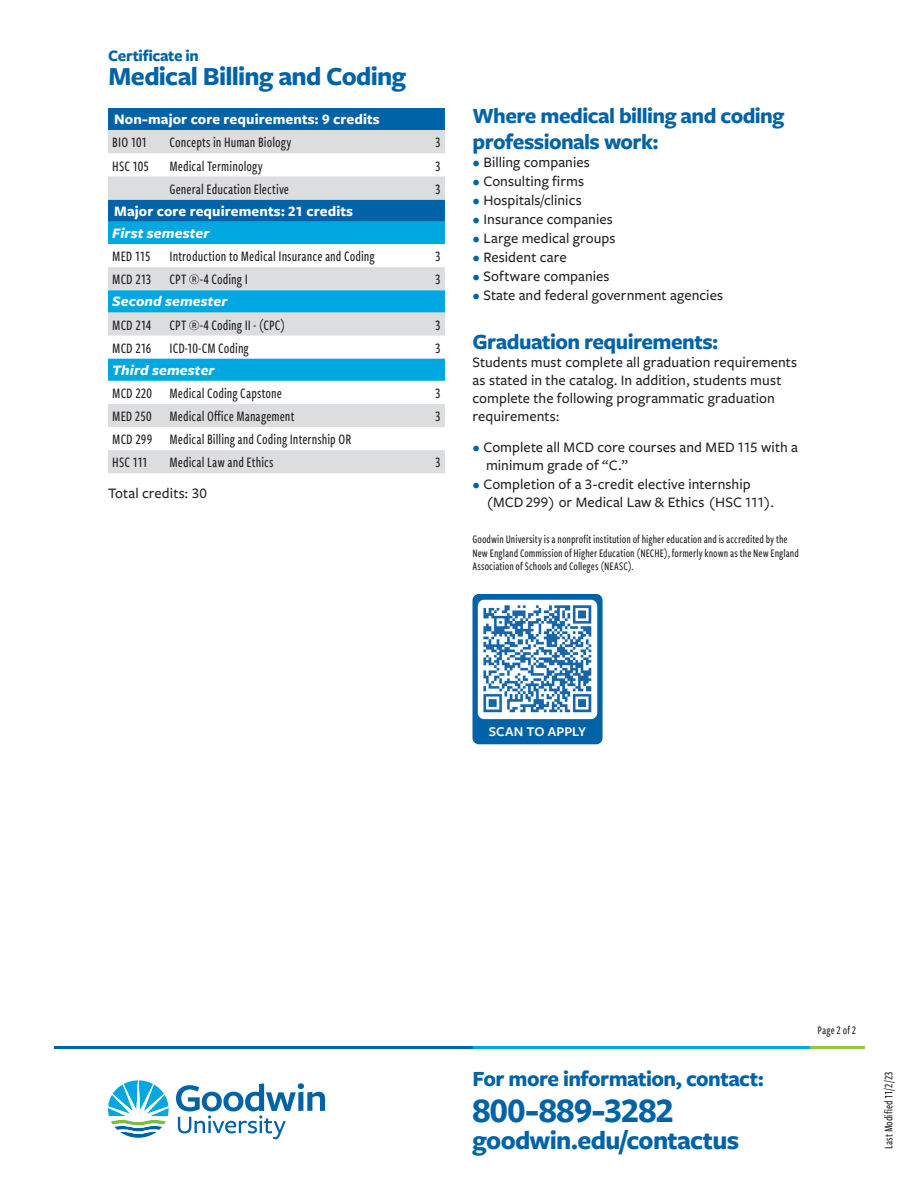
<style>
.page{position:relative;width:918px;height:1188px;background:#fff}
.page>*{position:absolute;margin:0;border:0;box-sizing:border-box;transform-origin:0 0}
.t1{font:700 36px "Freight Sans Pro";letter-spacing:-.015em;color:#0163a7}
.t2{font:700 27px "Freight Sans Pro";letter-spacing:-.025em;color:#0163a7}
.t3{font:700 22.5px/25.5px "Freight Sans Pro";letter-spacing:-.025em;color:#0163a7}
.t4{font:700 16.5px "Freight Sans Pro";letter-spacing:-.02em;color:#0163a7}
.t5{font:500 15px/18px "Freight Sans Pro";letter-spacing:.005em;color:#231f20}
.t6{font:500 15px/23.1px "Freight Sans Cmp Pro";letter-spacing:.005em;color:#231f20}
.t7{font:700 15px "Freight Sans Pro";letter-spacing:.005em;color:#fff}
.t8{font:italic 700 15px "Freight Sans Pro";letter-spacing:.01em;color:#fff}
.t9{font:600 13.95px "Freight Sans Pro";letter-spacing:.005em;color:#fff}
.t10{font:500 12px/13.5px "Freight Sans Cmp Pro";letter-spacing:.005em;color:#231f20}
.s1{color:#0163a7}
</style>
<div class="page">
<hr style="left:472px;top:1046px;width:338px;height:3px;background:#00a7e0">
<hr style="left:54px;top:1046px;width:418px;height:3px;background:#0163a7">
<hr style="left:810px;top:1046px;width:55px;height:3px;background:#93c83d">
<svg style="left:176px;top:1083px;width:149px;height:56px"></svg>
<svg style="left:108px;top:1080px;width:61px;height:58px"></svg>
<div style="left:108px;top:108px;width:337px;height:22px;background:#0163a7"></div>
<svg style="left:108px;top:130px;width:337px;height:343px;fill:#dcdddf"></svg>
<svg style="left:108px;top:222px;width:337px;height:159px"></svg>
<div style="left:473px;top:594px;width:130px;height:150px;background:#0163a7;border-radius:6px"></div>
<div style="left:478px;top:600px;width:119px;height:119px;background:#fff;border-radius:6px"></div>
<img style="left:483px;top:605px;width:109px;height:108px">
<p class="t4" style="left:108px;top:44px;width:92px">Certificate in</p>
<h2 class="t2" style="left:109px;top:57px;width:299px">Medical Billing and Coding</h2>
<p class="t7" style="left:114px;top:109px;width:267px">Non-major core requirements: 9 credits</p>
<p class="t6" style="left:112px;top:130px;width:36px">BIO 101</p>
<p class="t6" style="left:170px;top:130px;width:124px">Concepts in Human Biology</p>
<p class="t6" style="left:435px;top:130px;width:7px">3</p>
<p class="t6" style="left:112px;top:154px;width:38px">HSC 105</p>
<p class="t6" style="left:170px;top:154px;width:95px">Medical Terminology</p>
<p class="t6" style="left:435px;top:154px;width:7px">3</p>
<p class="t6" style="left:170px;top:177px;width:121px">General Education Elective</p>
<p class="t6" style="left:435px;top:177px;width:7px">3</p>
<p class="t7" style="left:114px;top:201px;width:241px">Major core requirements: 21 credits</p>
<p class="t8" style="left:112px;top:223px;width:99px">First semester</p>
<p class="t6" style="left:112px;top:244px;width:40px">MED 115</p>
<p class="t6" style="left:170px;top:244px;width:207px">Introduction to Medical Insurance and Coding</p>
<p class="t6" style="left:435px;top:244px;width:7px">3</p>
<p class="t6" style="left:112px;top:267px;width:137px">MCD 213 CPT ®-4 Coding I</p>
<p class="t6" style="left:435px;top:267px;width:7px">3</p>
<p class="t8" style="left:112px;top:291px;width:117px">Second semester</p>
<p class="t6" style="left:112px;top:313px;width:175px">MCD 214 CPT ®-4 Coding II - (CPC)</p>
<p class="t6" style="left:435px;top:313px;width:7px">3</p>
<p class="t6" style="left:112px;top:336px;width:138px">MCD 216 ICD-10-CM Coding</p>
<p class="t6" style="left:435px;top:336px;width:7px">3</p>
<p class="t8" style="left:112px;top:360px;width:104px">Third semester</p>
<p class="t6" style="left:112px;top:381px;width:171px">MCD 220 Medical Coding Capstone</p>
<p class="t6" style="left:435px;top:381px;width:7px">3</p>
<p class="t6" style="left:112px;top:404px;width:184px">MED 250 Medical Office Management</p>
<p class="t6" style="left:435px;top:404px;width:7px">3</p>
<p class="t6" style="left:112px;top:427px;width:240px">MCD 299 Medical Billing and Coding Internship OR<br>HSC 111</p>
<p class="t6" style="left:170px;top:450px;width:106px">Medical Law and Ethics</p>
<p class="t6" style="left:435px;top:450px;width:7px">3</p>
<p class="t5" style="left:108px;top:484px;width:100px">Total credits: 30</p>
<h3 class="t3" style="left:472px;top:102px;width:313px">Where medical billing and coding professionals work:</h3>
<p class="t5" style="left:472px;top:152px;width:119px"><span class="s1">•</span> Billing companies</p>
<p class="t5" style="left:472px;top:171px;width:113px"><span class="s1">•</span> Consulting firms</p>
<p class="t5" style="left:472px;top:191px;width:111px"><span class="s1">•</span> Hospitals/clinics</p>
<p class="t5" style="left:472px;top:210px;width:142px"><span class="s1">•</span> Insurance companies</p>
<p class="t5" style="left:472px;top:229px;width:145px"><span class="s1">•</span> Large medical groups</p>
<p class="t5" style="left:472px;top:248px;width:96px"><span class="s1">•</span> Resident care</p>
<p class="t5" style="left:472px;top:267px;width:139px"><span class="s1">•</span> Software companies</p>
<p class="t5" style="left:472px;top:286px;width:252px"><span class="s1">•</span> State and federal government agencies</p>
<h3 class="t3" style="left:472px;top:328px;width:247px">Graduation requirements:</h3>
<p class="t5" style="left:472px;top:352px;width:326px">Students must complete all graduation requirements as stated in the catalog. In addition, students must complete the following programmatic graduation requirements:</p>
<p class="t5" style="left:486px;top:438px;width:314px;text-indent:-14px"><span class="s1">•</span> Complete all MCD core courses and MED 115 with a minimum grade of “C.”</p>
<p class="t5" style="left:486px;top:475px;width:290px;text-indent:-14px"><span class="s1">•</span> Completion of a 3-credit elective internship (MCD 299) or Medical Law &amp; Ethics (HSC 111).</p>
<p class="t10" style="left:472px;top:532px;width:328px">Goodwin University is a nonprofit institution of higher education and is accredited by the<br>New England Commission of Higher Education (NECHE), formerly known as the New England<br>Association of Schools and Colleges (NEASC).</p>
<p class="t9" style="left:489px;top:722px;width:99px">SCAN TO APPLY</p>
<h3 class="t3" style="left:472px;top:1065px;width:293px">For more information, contact:</h3>
<h1 class="t1" style="left:472px;top:1085px;width:203px">800-889-3282</h1>
<h2 class="t2" style="left:472px;top:1121px;width:268px">goodwin.edu/contactus</h2>
<p class="t10" style="left:818px;top:1023px;width:40px">Page 2 of 2</p>
<p class="t10" style="left:881px;top:1149px;width:79px;rotate:-90deg">Last Modified 11/2/23</p>
</div>
